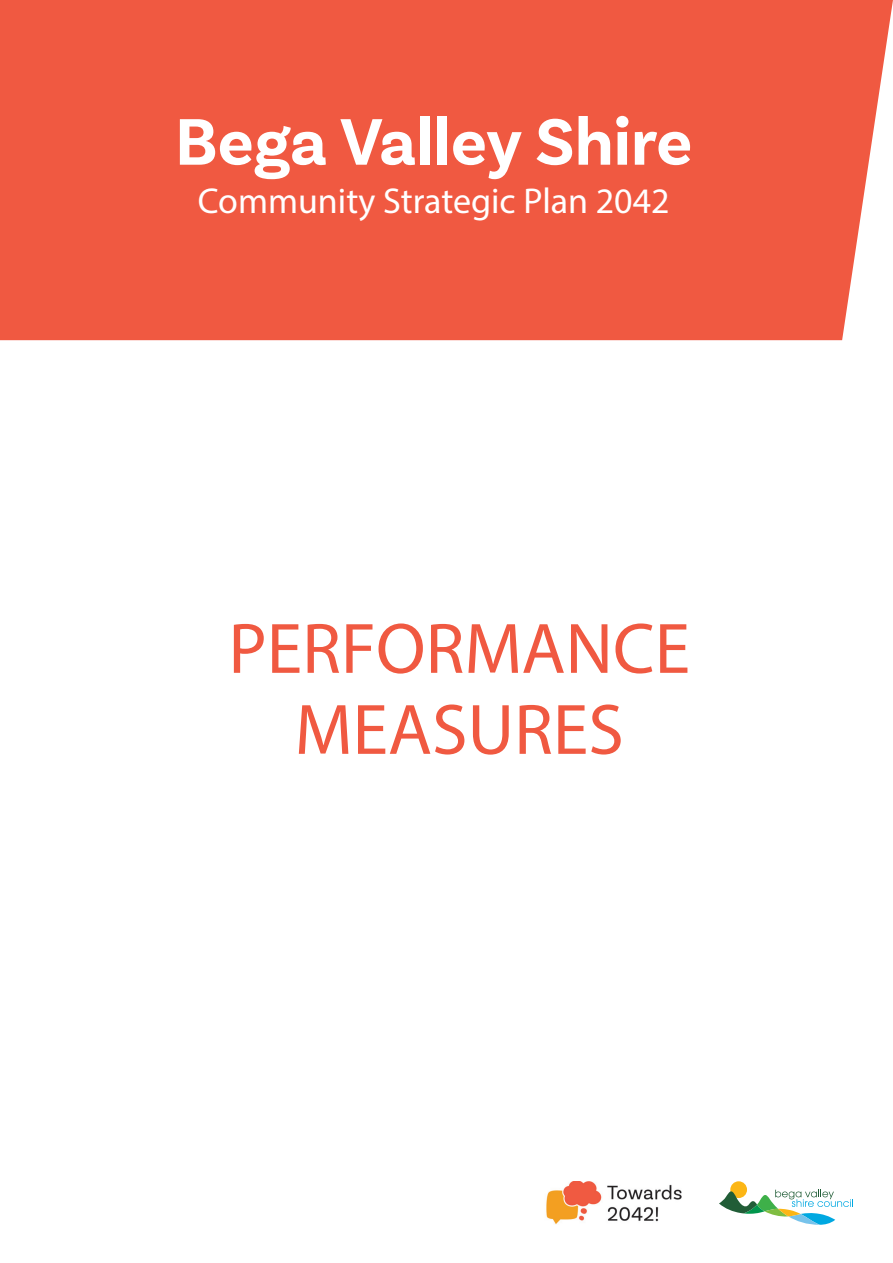
<style>
.page{position:relative;width:893px;height:1263px;background:#fff}
.page>*{position:absolute;margin:0;border:0;box-sizing:border-box;transform-origin:0 0}
.t1{font:72px/81px "Myriad Pro";color:#f05941;text-align:center}
.t2{font:700 69px "Basic Sans";color:#fff}
.t3{font:36px "Myriad Pro";color:#fff}
</style>
<div class="page">
<div style="left:0;top:0;width:893px;height:340px;background:#f05941"></div>
<div style="left:730px;top:1181px;width:17px;height:17px;background:#fcb615;border-radius:50%"></div>
<svg style="left:719px;top:1190px;width:134px;height:35px"></svg>
<img style="left:546px;top:1181px;width:136px;height:43px">
<h2 class="t2" style="left:175px;top:100px;width:519px">Bega Valley Shire</h2>
<p class="t3" style="left:198px;top:178px;width:473px">Community Strategic Plan 2042</p>
<h1 class="t1" style="left:228px;top:607px;width:463px">PERFORMANCE<br>MEASURES</h1>
</div>
